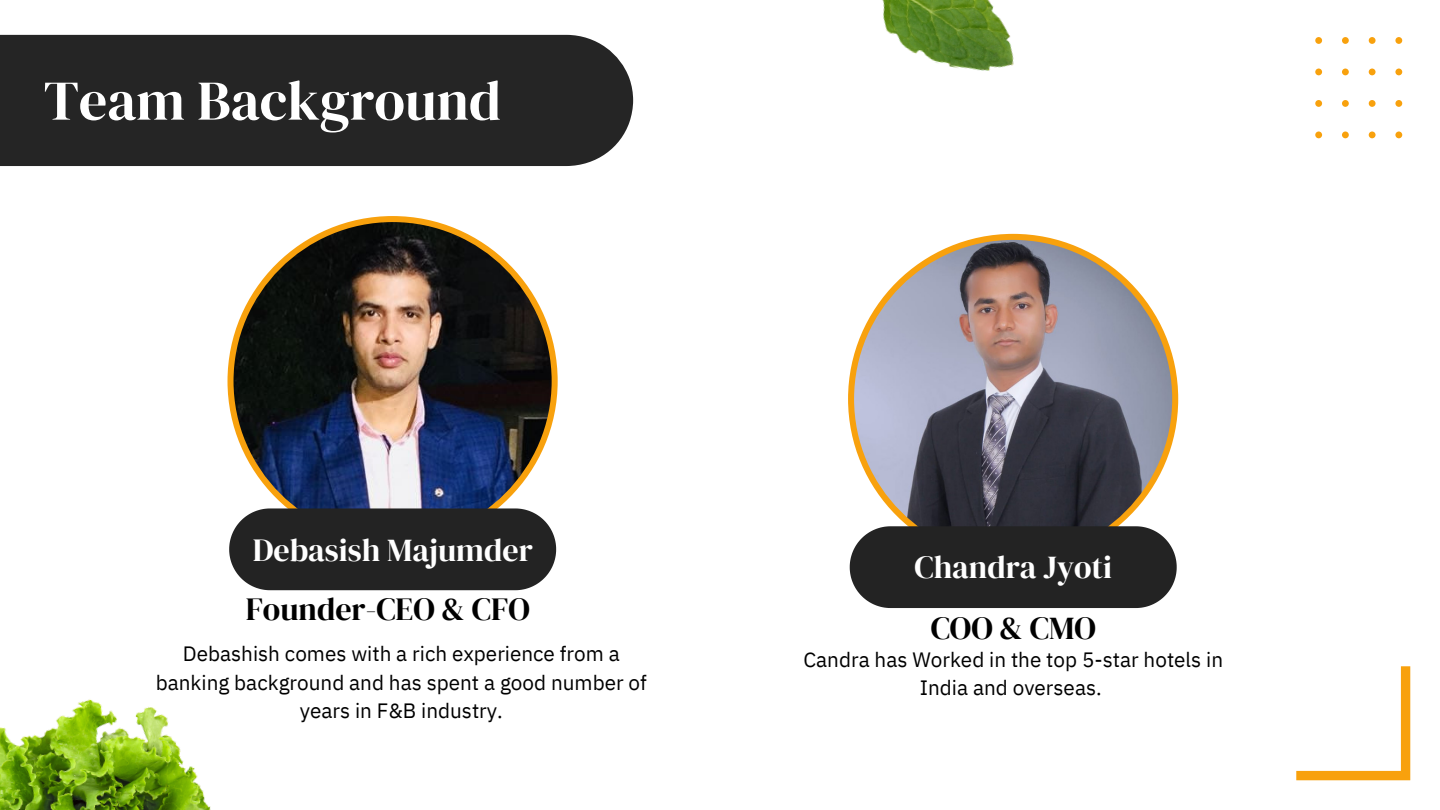
<style>
.page{position:relative;width:1440px;height:810px;background:#fff}
.page>*{position:absolute;margin:0;border:0;box-sizing:border-box;transform-origin:0 0}
.t1{font:56px "DM Serif Display";color:#fff}
.t2{font:32px "DM Serif Display";color:#fff}
.t3{font:32px "DM Serif Display";color:#000}
.t4{font:20.7px/28.9px "IBM Plex Sans";color:#000;text-align:center}
</style>
<div class="page">
<svg style="left:848px;top:234px;width:330px;height:330px"></svg>
<img style="left:228px;top:216px;width:330px;height:292px">
<div style="left:850px;top:526px;width:327px;height:82px;background:#232323"></div>
<div style="left:229px;top:508px;width:327px;height:82px;background:#232323"></div>
<svg style="left:1315px;top:37px;width:87px;height:101px"></svg>
<svg style="left:1296px;top:666px;width:114px;height:114px"></svg>
<div style="left:0;top:35px;width:633px;height:131px;background:#252525"></div>
<img style="left:0;top:699px;width:211px;height:111px">
<img style="left:882px;top:0;width:132px;height:71px">
<p class="t1" style="left:44px;top:62px;width:459px">Team Background</p>
<p class="t2" style="left:253px;top:527px;width:282px">Debasish Majumder</p>
<p class="t3" style="left:246px;top:587px;width:286px">Founder-CEO &amp; CFO</p>
<p class="t2" style="left:914px;top:545px;width:199px">Chandra Jyoti</p>
<p class="t3" style="left:931px;top:606px;width:167px">COO &amp; CMO</p>
<p class="t4" style="left:156px;top:639px;width:493px">Debashish comes with a rich experience from a banking background and has spent a good number of years in F&amp;B industry.</p>
<p class="t4" style="left:803px;top:644px;width:421px">Candra has Worked in the top 5-star hotels in<br>India and overseas.</p>
</div>
